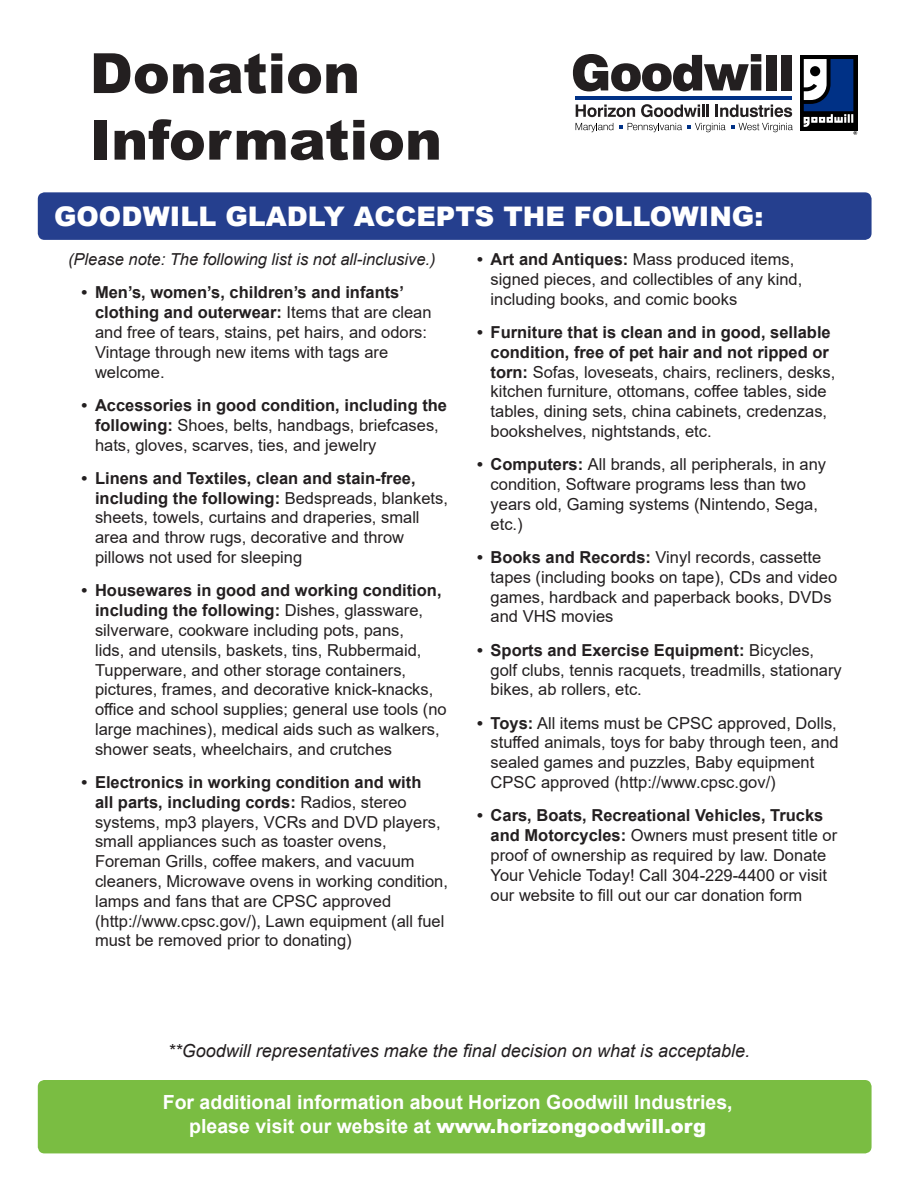
<style>
.page{position:relative;width:918px;height:1188px;background:#fff}
.page>*{position:absolute;margin:0;border:0;box-sizing:border-box;transform-origin:0 0}
.t1{font:900 55.5px/66.6px "Arial";color:#231f20}
.t2{font:900 27px "Arial";color:#fff}
.t3{font:700 19.5px "Arial";color:#fff}
.t4{font:italic 18px "Arial";color:#231f20}
.t5{font:16.5px/19.8px "Arial";color:#231f20}
.t6{font:italic 16.5px "Arial";color:#231f20}
.s1{font-weight:700}
.s2{font-weight:900}
</style>
<div class="page">
<div style="left:800px;top:55px;width:57px;height:75px;background:#000"></div>
<svg style="left:804px;top:59px;width:53px;height:76px"></svg>
<svg style="left:573px;top:54px;width:188px;height:37px"></svg>
<div style="left:766px;top:55px;width:10px;height:35px;background:#231f20"></div>
<div style="left:781px;top:55px;width:10px;height:35px;background:#231f20"></div>
<hr style="left:575px;top:96px;width:217px;height:4px;background:#003186">
<svg style="left:576px;top:105px;width:59px;height:12px"></svg>
<svg style="left:641px;top:104px;width:68px;height:13px"></svg>
<svg style="left:716px;top:105px;width:76px;height:12px"></svg>
<svg style="left:576px;top:123px;width:37px;height:9px"></svg>
<svg style="left:619px;top:125px;width:3px;height:4px"></svg>
<svg style="left:628px;top:123px;width:165px;height:9px"></svg>
<div style="left:38px;top:192px;width:834px;height:48px;background:#253f8e;border-radius:7px"></div>
<div style="left:38px;top:1080px;width:834px;height:73px;background:#7abd42;border-radius:7px"></div>
<p class="t1" style="left:90px;top:38px;width:354px">Donation<br>Information</p>
<p class="t2" style="left:54px;top:197px;width:711px">GOODWILL GLADLY ACCEPTS THE FOLLOWING:</p>
<p class="t6" style="left:68px;top:249px;width:369px">(Please note: The following list is not all-inclusive.)</p>
<p class="t5" style="left:95px;top:283px;width:338px;text-indent:-14px"><span class="s1">• Men’s, women’s, children’s and infants’ clothing and outerwear:</span> Items that are clean and free of tears, stains, pet hairs, and odors:<br>Vintage through new items with tags are welcome.</p>
<p class="t5" style="left:95px;top:395px;width:354px;text-indent:-14px"><span class="s1">• Accessories in good condition, including the following:</span> Shoes, belts, handbags, briefcases, hats, gloves, scarves, ties, and jewelry</p>
<p class="t5" style="left:95px;top:468px;width:354px;text-indent:-14px"><span class="s1">• Linens and Textiles, clean and stain-free, including the following:</span> Bedspreads, blankets, sheets, towels, curtains and draperies, small area and throw rugs, decorative and throw pillows not used for sleeping</p>
<p class="t5" style="left:95px;top:581px;width:353px;text-indent:-14px"><span class="s1">• Housewares in good and working condition, including the following:</span> Dishes, glassware, silverware, cookware including pots, pans,<br>lids, and utensils, baskets, tins, Rubbermaid, Tupperware, and other storage containers, pictures, frames, and decorative knick-knacks, office and school supplies; general use tools (no large machines), medical aids such as walkers, shower seats, wheelchairs, and crutches</p>
<p class="t5" style="left:95px;top:772px;width:355px;text-indent:-14px"><span class="s1">• Electronics in working condition and with<br>all parts, including cords:</span> Radios, stereo systems, mp3 players, VCRs and DVD players, small appliances such as toaster ovens, Foreman Grills, coffee makers, and vacuum cleaners, Microwave ovens in working condition, lamps and fans that are CPSC approved (http://www.cpsc.gov/), Lawn equipment (all fuel must be removed prior to donating)</p>
<p class="t5" style="left:491px;top:249px;width:313px;text-indent:-14px"><span class="s1">• Art and Antiques:</span> Mass produced items, signed pieces, and collectibles of any kind, including books, and comic books</p>
<p class="t5" style="left:491px;top:322px;width:346px;text-indent:-14px"><span class="s1">• Furniture that is clean and in good, sellable condition, free of pet hair and not ripped or torn:</span> Sofas, loveseats, chairs, recliners, desks, kitchen furniture, ottomans, coffee tables, side tables, dining sets, china cabinets, credenzas, bookshelves, nightstands, etc.</p>
<p class="t5" style="left:491px;top:455px;width:337px;text-indent:-14px"><span class="s1">• Computers:</span> All brands, all peripherals, in any condition, Software programs less than two years old, Gaming systems (Nintendo, Sega, etc.)</p>
<p class="t5" style="left:491px;top:547px;width:348px;text-indent:-14px"><span class="s1">• Books and Records:</span> Vinyl records, cassette tapes (including books on tape), CDs and video games, hardback and paperback books, DVDs and VHS movies</p>
<p class="t5" style="left:491px;top:640px;width:353px;text-indent:-14px"><span class="s1">• Sports and Exercise Equipment:</span> Bicycles, golf clubs, tennis racquets, treadmills, stationary bikes, ab rollers, etc.</p>
<p class="t5" style="left:491px;top:713px;width:350px;text-indent:-14px"><span class="s1">• Toys:</span> All items must be CPSC approved, Dolls, stuffed animals, toys for baby through teen, and sealed games and puzzles, Baby equipment CPSC approved (http://www.cpsc.gov/)</p>
<p class="t5" style="left:491px;top:806px;width:348px;text-indent:-14px"><span class="s1">• Cars, Boats, Recreational Vehicles, Trucks and Motorcycles:</span> Owners must present title or proof of ownership as required by law. Donate Your Vehicle Today! Call 304-229-4400 or visit our website to fill out our car donation form</p>
<p class="t4" style="left:168px;top:1040px;width:584px">**Goodwill representatives make the final decision on what is acceptable.</p>
<p class="t3" style="left:163px;top:1089px;width:571px">For additional information about Horizon Goodwill Industries,</p>
<p class="t3" style="left:189px;top:1112px;width:518px">please visit our website at <span class="s2">www.horizongoodwill.org</span></p>
</div>
